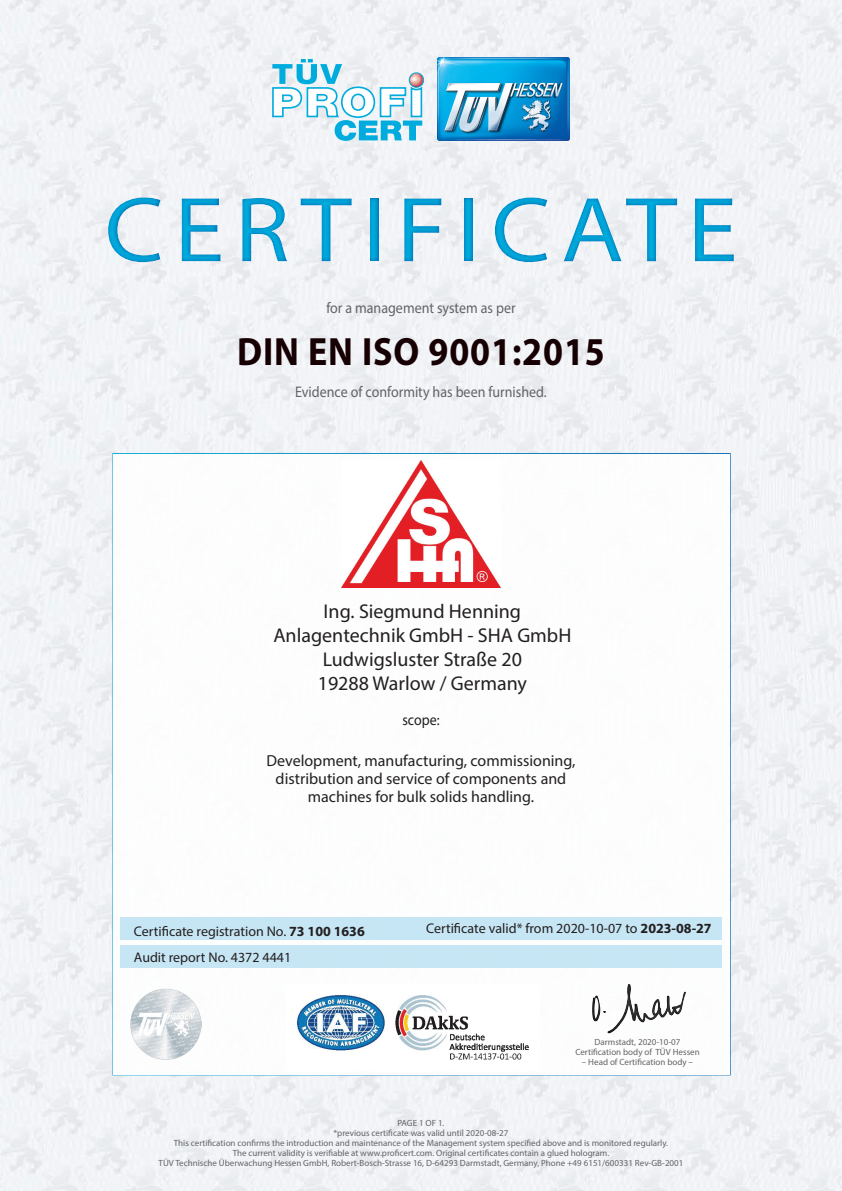
<style>
.page{position:relative;width:842px;height:1191px;background:#fff}
.page>*{position:absolute;margin:0;border:0;box-sizing:border-box;transform-origin:0 0}
.t1{font:93px "Myriad Pro";letter-spacing:.1em;color:#00acdd;scale:1.1 1}
.t2{font:700 39.6px "Myriad Pro";letter-spacing:.025em;color:#170003;scale:.91 1}
.t3{font:20px/24px "Myriad Pro";color:#231f20;text-align:center}
.t4{font:16px/18px "Myriad Pro";color:#231f20;text-align:center}
.t5{font:15.4px "Myriad Pro";color:#636366;scale:.91 1}
.t6{font:15.4px "Myriad Pro";color:#231f20;scale:.91 1}
.t7{font:14px/26px "Myriad Pro";color:#231f20}
.t8{font:9px/10px "Myriad Pro";color:#636366;text-align:center}
.s1{font-weight:700}
</style>
<div class="page">
<img style="left:0;top:0;width:842px;height:1191px">
<img style="left:437px;top:57px;width:132px;height:83px">
<svg style="left:272px;top:59px;width:152px;height:82px"></svg>
<div style="left:112px;top:453px;width:619px;height:622px;background:#fff;border:2px solid #fff"></div>
<div style="left:120px;top:945px;width:602px;height:23px;background:#c1e4f4"></div>
<div style="left:121px;top:917px;width:601px;height:22px;background:#c1e4f4"></div>
<img style="left:296px;top:995px;width:233px;height:65px">
<img style="left:749px;top:906px;width:78px;height:54px">
<img style="left:736px;top:795px;width:97px;height:40px">
<img style="left:737px;top:681px;width:95px;height:34px">
<img style="left:738px;top:576px;width:93px;height:35px">
<img style="left:737px;top:479px;width:91px;height:36px">
<img style="left:592px;top:984px;width:94px;height:50px">
<div style="left:0;top:172px;width:842px;height:114px;background:#006bb6;opacity:.75"></div>
<img style="left:130px;top:988px;width:71px;height:71px">
<img style="left:342px;top:460px;width:158px;height:127px">
<h1 class="t1" style="left:104px;top:173px;width:577px">CERTIFICATE</h1>
<h3 class="t5" style="left:326px;top:298px;width:209px">for a management system as per</h3>
<h2 class="t2" style="left:237px;top:326px;width:406px">DIN EN ISO 9001:2015</h2>
<h3 class="t5" style="left:295px;top:382px;width:278px">Evidence of conformity has been furnished.</h3>
<h3 class="t3" style="left:273px;top:599px;width:299px">Ing. Siegmund Henning<br>Anlagentechnik GmbH - SHA GmbH<br>Ludwigsluster Straße 20<br>19288 Warlow / Germany</h3>
<h3 class="t6" style="left:402px;top:710px;width:42px">scope:</h3>
<h3 class="t4" style="left:266px;top:751px;width:311px">Development, manufacturing, commissioning, distribution and service of components and machines for bulk solids handling.</h3>
<h3 class="t7" style="left:134px;top:917px;width:232px">Certificate registration No. <span class="s1">73 100 1636<br></span>Audit report No. 4372 4441</h3>
<h3 class="t7" style="left:426px;top:915px;width:287px">Certificate valid* from 2020-10-07 to <span class="s1">2023-08-27</span></h3>
<p class="t8" style="left:575px;top:1037px;width:126px">Darmstadt, 2020-10-07<br>Certification body of TÜV Hessen</p>
<p class="t8" style="left:582px;top:1057px;width:113px">– Head of Certification body –</p>
<p class="t8" style="left:159px;top:1118px;width:526px">PAGE 1 OF 1.<br>*previous certificate was valid until 2020-08-27<br>This certification confirms the introduction and maintenance of the Management system specified above and is monitored regularly.<br>The current validity is verifiable at www.proficert.com. Original certificates contain a glued hologram.<br>TÜV Technische Überwachung Hessen GmbH, Robert-Bosch-Strasse 16, D-64293 Darmstadt, Germany, Phone +49 6151/600331 Rev-GB-2001</p>
</div>
